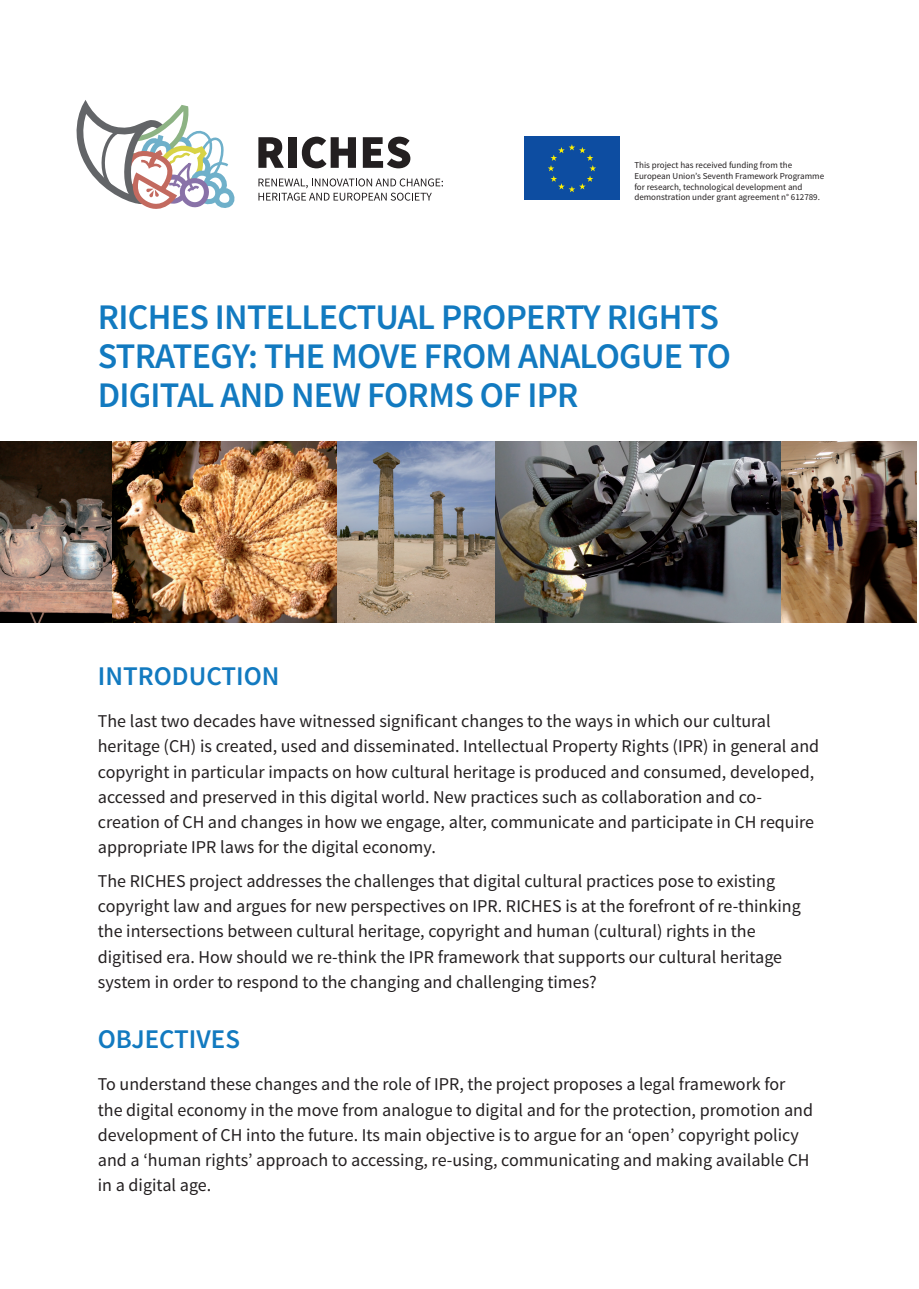
<style>
.page{position:relative;width:919px;height:1289px;background:#fff}
.page>*{position:absolute;margin:0;border:0;box-sizing:border-box;transform-origin:0 0}
.t1{font:600 36px/39px "Source Sans Pro";letter-spacing:-.02em;color:#127ac0}
.t2{font:600 27px "Source Sans Pro";color:#127ac0}
.t3{font:18px/25.2px "Source Sans Pro";color:#231f20}
.t4{font:9px/10.8px "Source Sans Pro";color:#231f20}
</style>
<div class="page">
<svg style="left:76px;top:107px;width:159px;height:102px"></svg>
<svg style="left:258px;top:137px;width:26px;height:31px"></svg>
<div style="left:288px;top:137px;width:8px;height:31px;background:#231f20"></div>
<svg style="left:302px;top:137px;width:54px;height:31px"></svg>
<svg style="left:363px;top:137px;width:47px;height:31px"></svg>
<svg style="left:258px;top:178px;width:185px;height:23px"></svg>
<svg style="left:619px;top:136px;width:1px;height:64px"></svg>
<div style="left:524px;top:136px;width:95px;height:64px;background:#0d4da1"></div>
<svg style="left:548px;top:144px;width:48px;height:48px"></svg>
<img style="left:0;top:441px;width:112px;height:181px">
<img style="left:336px;top:441px;width:159px;height:181px">
<img style="left:780px;top:441px;width:136px;height:181px">
<img style="left:495px;top:441px;width:285px;height:181px">
<img style="left:112px;top:441px;width:224px;height:181px">
<p class="t4" style="left:634px;top:160px;width:191px">This project has received funding from the European Union’s Seventh Framework Programme for research, technological development and demonstration under grant agreement n° 612789.</p>
<h1 class="t1" style="left:98px;top:298px;width:634px">RICHES INTELLECTUAL PROPERTY RIGHTS<br>STRATEGY: THE MOVE FROM ANALOGUE TO<br>DIGITAL AND NEW FORMS OF IPR</h1>
<h2 class="t2" style="left:98px;top:659px;width:183px">INTRODUCTION</h2>
<p class="t3" style="left:98px;top:709px;width:722px">The last two decades have witnessed significant changes to the ways in which our cultural heritage (CH) is created, used and disseminated. Intellectual Property Rights (IPR) in general and copyright in particular impacts on how cultural heritage is produced and consumed, developed, accessed and preserved in this digital world. New practices such as collaboration and co&shy;creation of CH and changes in how we engage, alter, communicate and participate in CH require appropriate IPR laws for the digital economy.</p>
<p class="t3" style="left:98px;top:868px;width:704px">The RICHES project addresses the challenges that digital cultural practices pose to existing copyright law and argues for new perspectives on IPR. RICHES is at the forefront of re-thinking the intersections between cultural heritage, copyright and human (cultural) rights in the digitised era. How should we re-think the IPR framework that supports our cultural heritage system in order to respond to the changing and challenging times?</p>
<h2 class="t2" style="left:98px;top:1022px;width:144px">OBJECTIVES</h2>
<p class="t3" style="left:98px;top:1071px;width:716px">To understand these changes and the role of IPR, the project proposes a legal framework for the digital economy in the move from analogue to digital and for the protection, promotion and development of CH into the future. Its main objective is to argue for an ‘open’ copyright policy and a ‘human rights’ approach to accessing, re-using, communicating and making available CH in a digital age.</p>
</div>
